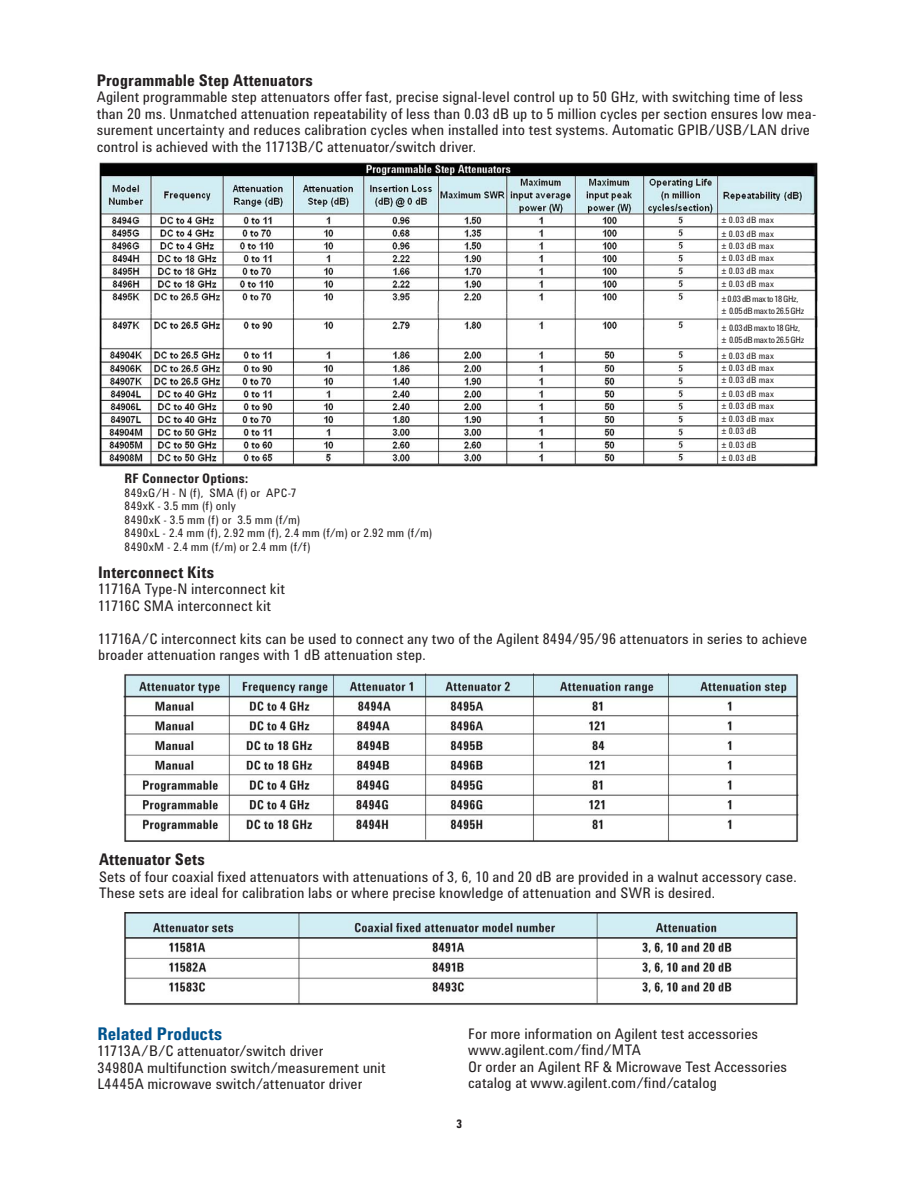
<style>
.page{position:relative;width:918px;height:1188px;background:#fff}
.page>*{position:absolute;margin:0;border:0;box-sizing:border-box;transform-origin:0 0}
.t1{font:700 18px "Agilent Condensed CFF";color:#00538e}
.t2{font:700 16.5px "Agilent Condensed CFF";letter-spacing:.005em;color:#231f20}
.t3{font:15px/16.5px "Agilent Condensed CFF";letter-spacing:.005em;color:#231f20}
.t4{font:700 13.5px "Agilent Condensed CFF";letter-spacing:.01em;color:#231f20}
.t5{font:12px/13.5px "Agilent Condensed CFF";letter-spacing:.03em;color:#231f20}
.t6{font:700 12px "Agilent Condensed CFF";color:#231f20}
.t7{font:9px/12px "Agilent Condensed CFF";letter-spacing:.02em;color:#231f20}
.t8{font:9px/12px "Agilent Condensed CFF";letter-spacing:-.04em;color:#231f20}
</style>
<div class="page">
<img style="left:124px;top:673px;width:675px;height:169px">
<img style="left:124px;top:913px;width:674px;height:93px">
<img style="left:99px;top:162px;width:719px;height:305px">
<p class="t2" style="left:97px;top:74px;width:218px">Programmable Step Attenuators</p>
<p class="t3" style="left:97px;top:91px;width:721px">Agilent programmable step attenuators offer fast, precise signal-level control up to 50 GHz, with switching time of less than 20 ms. Unmatched attenuation repeatability of less than 0.03 dB up to 5 million cycles per section ensures low mea&shy;surement uncertainty and reduces calibration cycles when installed into test systems. Automatic GPIB/USB/LAN drive control is achieved with the 11713B/C attenuator/switch driver.</p>
<p class="t4" style="left:124px;top:474px;width:125px">RF Connector Options:</p>
<p class="t5" style="left:124px;top:487px;width:309px">849xG/H - N (f), SMA (f) or APC-7<br>849xK - 3.5 mm (f) only<br>8490xK - 3.5 mm (f) or 3.5 mm (f/m)<br>8490xL - 2.4 mm (f), 2.92 mm (f), 2.4 mm (f/m) or 2.92 mm (f/m)<br>8490xM - 2.4 mm (f/m) or 2.4 mm (f/f)</p>
<p class="t7" style="left:722px;top:215px;width:54px;line-height:13.5px">± 0.03 dB max ± 0.03 dB max</p>
<p class="t7" style="left:722px;top:240px;width:54px;line-height:12.8px;text-align:justify">± 0.03 dB max ± 0.03 dB max ± 0.03 dB max ± 0.03 dB max</p>
<p class="t8" style="left:722px;top:294px;width:84px">± 0.03 dB max to 18 GHz, ± 0.05 dB max to 26.5 GHz</p>
<p class="t8" style="left:722px;top:323px;width:84px">± 0.03 dB max to 18 GHz, ± 0.05 dB max to 26.5 GHz</p>
<p class="t7" style="left:722px;top:351px;width:54px;text-align:justify">± 0.03 dB max ± 0.03 dB max ± 0.03 dB max</p>
<p class="t7" style="left:722px;top:389px;width:54px">± 0.03 dB max ± 0.03 dB max</p>
<p class="t7" style="left:722px;top:414px;width:54px">± 0.03 dB max ± 0.03 dB</p>
<p class="t7" style="left:722px;top:439px;width:37px;line-height:13.5px">± 0.03 dB ± 0.03 dB</p>
<p class="t2" style="left:98px;top:566px;width:117px">Interconnect Kits</p>
<p class="t3" style="left:98px;top:583px;width:188px">11716A Type-N interconnect kit<br>11716C SMA interconnect kit</p>
<p class="t3" style="left:98px;top:632px;width:710px">11716A/C interconnect kits can be used to connect any two of the Agilent 8494/95/96 attenuators in series to achieve broader attenuation ranges with 1 dB attenuation step.</p>
<p class="t2" style="left:99px;top:853px;width:107px">Attenuator Sets</p>
<p class="t3" style="left:99px;top:870px;width:699px">Sets of four coaxial fixed attenuators with attenuations of 3, 6, 10 and 20 dB are provided in a walnut accessory case.<br>These sets are ideal for calibration labs or where precise knowledge of attenuation and SWR is desired.</p>
<p class="t1" style="left:98px;top:1027px;width:126px">Related Products</p>
<p class="t3" style="left:98px;top:1044px;width:290px">11713A/B/C attenuator/switch driver<br>34980A multifunction switch/measurement unit<br>L4445A microwave switch/attenuator driver</p>
<p class="t3" style="left:468px;top:1027px;width:321px">For more information on Agilent test accessories www.agilent.com/find/MTA<br>Or order an Agilent RF &amp; Microwave Test Accessories catalog at www.agilent.com/find/catalog</p>
<p class="t6" style="left:456px;top:1119px;width:7px">3</p>
</div>
